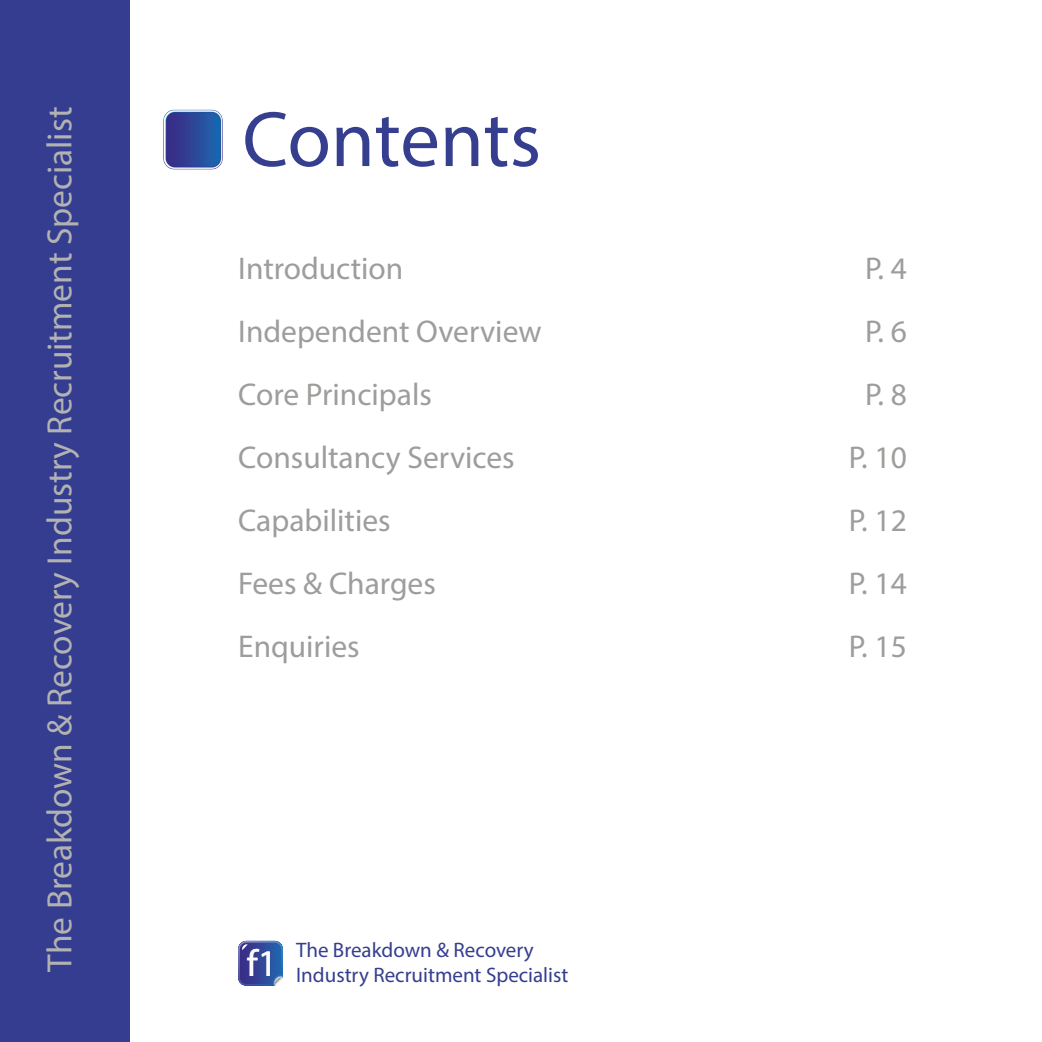
<style>
.page{position:relative;width:1042px;height:1042px;background:#fff}
.page>*{position:absolute;margin:0;border:0;box-sizing:border-box;transform-origin:0 0}
.t1{font:79.1px "Myriad Pro";letter-spacing:-.005em;color:#353e8f}
.t2{font:37.8px "Myriad Pro";color:#fcfbfc}
.t3{font:35.35px "Myriad Pro";color:#b3b2b2}
.t4{font:31.5px "Myriad Pro";color:#9d9d9c}
.t5{font:21px/25.2px "Myriad Pro";color:#363e8f}
</style>
<div class="page">
<div style="left:0;top:0;width:129px;height:1042px;background:#343d8f"></div>
<img style="left:163px;top:109px;width:60px;height:61px">
<svg style="left:238px;top:941px;width:45px;height:44px;background:#3f549f"></svg>
<p class="t3" style="left:38px;top:971px;width:866px;rotate:-90deg">The Breakdown &amp; Recovery Industry Recruitment Specialist</p>
<h1 class="t1" style="left:242px;top:91px;width:300px">Contents</h1>
<p class="t4" style="left:238px;top:249px;width:167px">Introduction</p>
<p class="t4" style="left:865px;top:249px;width:43px">P. 4</p>
<p class="t4" style="left:238px;top:312px;width:305px">Independent Overview</p>
<p class="t4" style="left:865px;top:312px;width:43px">P. 6</p>
<p class="t4" style="left:238px;top:375px;width:195px">Core Principals</p>
<p class="t4" style="left:865px;top:375px;width:43px">P. 8</p>
<p class="t4" style="left:238px;top:438px;width:278px">Consultancy Services</p>
<p class="t4" style="left:849px;top:438px;width:59px">P. 10</p>
<p class="t4" style="left:238px;top:501px;width:154px">Capabilities</p>
<p class="t4" style="left:849px;top:501px;width:59px">P. 12</p>
<p class="t4" style="left:238px;top:564px;width:199px">Fees &amp; Charges</p>
<p class="t4" style="left:849px;top:564px;width:59px">P. 14</p>
<p class="t4" style="left:238px;top:627px;width:123px">Enquiries</p>
<p class="t4" style="left:849px;top:627px;width:59px">P. 15</p>
<p class="t2" style="left:247px;top:939px;width:32px">f1</p>
<p class="t5" style="left:296px;top:937px;width:274px">The Breakdown &amp; Recovery<br>Industry Recruitment Specialist</p>
</div>
